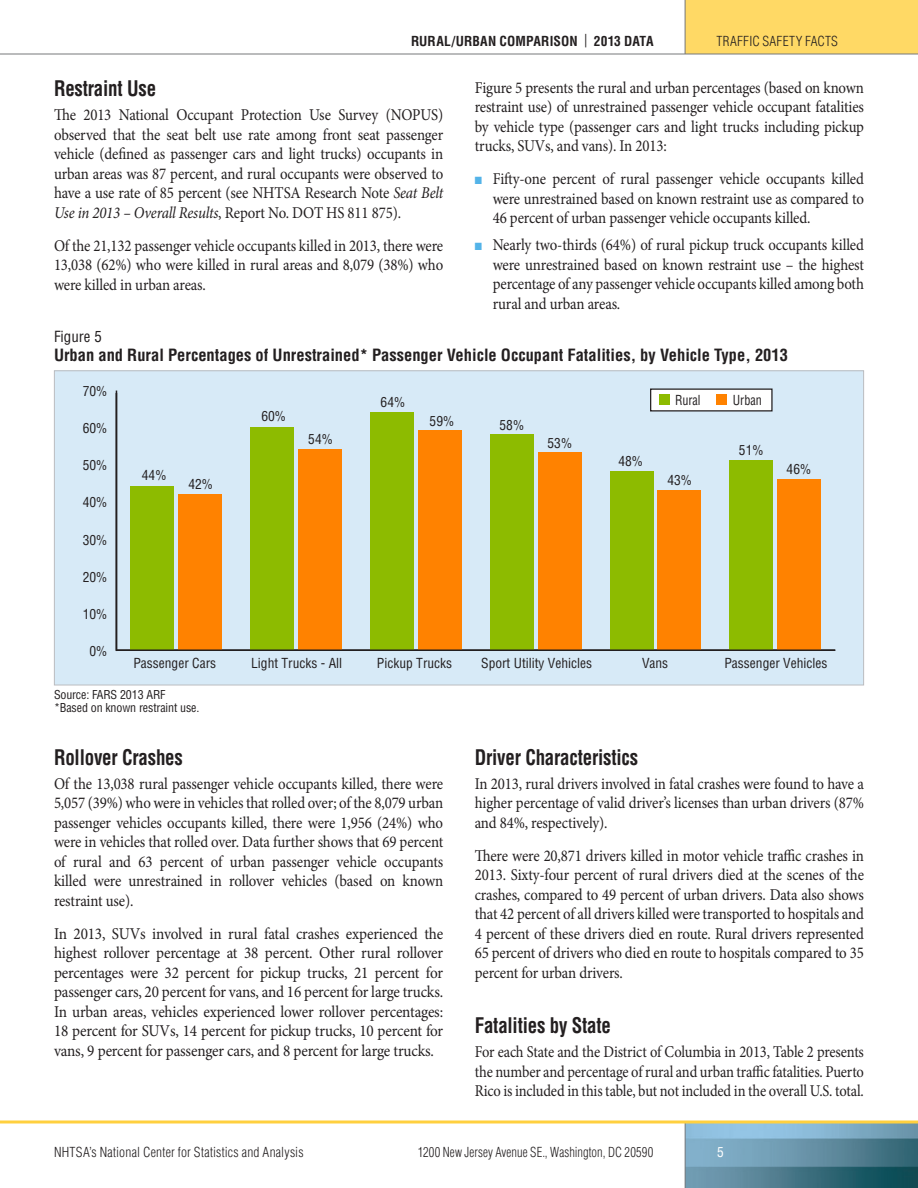
<style>
.page{position:relative;width:918px;height:1188px;background:#fff}
.page>*{position:absolute;margin:0;border:0;box-sizing:border-box;transform-origin:0 0}
.HeadA{font:700 condensed 21px "Helvetica LT Std";letter-spacing:-.01em;color:#231f20;scale:.9 1}
.Body{font:16.5px/19.5px "Minion Pro";letter-spacing:-.01em;color:#231f20;text-align:justify;scale:.9 1}
.Body-2{font:16.5px/19.5px "Minion Pro";letter-spacing:-.01em;color:#231f20;text-align:justify;scale:.92 1}
.Body-3{font:16.5px/19.5px "Minion Pro";letter-spacing:-.01em;color:#231f20;text-align:justify;scale:.88 1}
.Table___Figure_Title{font:700 condensed 16.5px "Helvetica LT Std";color:#231f20}
.Table___Figure_Numbe{font:condensed 15px "Helvetica LT Std";color:#231f20}
.t1{font:condensed 13.5px "Helvetica LT Std";color:#231f20}
.t2{font:300 condensed 13.5px "Helvetica LT Std";letter-spacing:.01em;color:#231f20}
.t3{font:300 condensed 13.5px "Helvetica LT Std";letter-spacing:.01em;color:#231f20;scale:.93 1}
.t4{font:700 condensed 13.5px "Helvetica LT Std";letter-spacing:.005em;color:#231f20}
.t5{font:condensed 13.5px "Helvetica LT Std";color:#231f20;scale:.9 1}
.t6{font:condensed 13.5px "Helvetica LT Std";color:#fff}
.Table__Figure_Footer{font:condensed 12px "Helvetica LT Std";letter-spacing:-.01em;color:#231f20}
.s1{font-weight:400}
.s2{font-style:italic}
.s3{color:#53b3e8}
</style>
<div class="page">
<div style="left:685px;top:0;width:233px;height:54px;background:#ffd965"></div>
<img style="left:686px;top:1124px;width:232px;height:64px">
<hr style="left:685px;top:0;width:1px;height:54px;background:#76787b">
<hr style="left:685px;top:1122px;width:1px;height:66px;background:#76787b">
<svg style="left:0;top:1120px;width:918px;height:4px;background:#fbd96d"></svg>
<hr style="left:0;top:54px;width:918px;height:1px;background:#76787b">
<div style="left:54px;top:371px;width:810px;height:314px;background:#d7eaf7"></div>
<hr style="left:116px;top:391px;width:1px;height:260px;background:#231f20">
<div style="left:131px;top:486px;width:43px;height:164px;background:#8dbb00"></div>
<div style="left:251px;top:427px;width:43px;height:223px;background:#8dbb00"></div>
<div style="left:370px;top:412px;width:44px;height:238px;background:#8dbb00"></div>
<div style="left:490px;top:434px;width:43px;height:216px;background:#8dbb00"></div>
<div style="left:610px;top:472px;width:43px;height:178px;background:#8dbb00"></div>
<div style="left:730px;top:460px;width:43px;height:190px;background:#8dbb00"></div>
<div style="left:179px;top:494px;width:43px;height:156px;background:#ff8200"></div>
<div style="left:299px;top:449px;width:43px;height:201px;background:#ff8200"></div>
<div style="left:418px;top:430px;width:43px;height:220px;background:#ff8200"></div>
<div style="left:538px;top:453px;width:43px;height:197px;background:#ff8200"></div>
<div style="left:658px;top:490px;width:43px;height:160px;background:#ff8200"></div>
<div style="left:778px;top:479px;width:43px;height:171px;background:#ff8200"></div>
<div style="left:650px;top:388px;width:123px;height:23px;background:#fff;border:1px solid #231f20"></div>
<hr style="left:116px;top:649px;width:719px;height:2px;background:#231f20">
<div style="left:716px;top:394px;width:10px;height:11px;background:#ff8200"></div>
<div style="left:659px;top:394px;width:11px;height:11px;background:#8dbb00"></div>
<p class="t4" style="left:411px;top:32px;width:244px">RURAL/URBAN COMPARISON <span class="s1">|</span> 2013 DATA</p>
<p class="t2" style="left:717px;top:32px;width:123px">TRAFFIC SAFETY FACTS</p>
<p class="HeadA" style="left:54px;top:75px;width:115px">Restraint Use</p>
<p class="Body" style="left:54px;top:105px;width:434px">The 2013 National Occupant Protection Use Survey (NOPUS) observed that the seat belt use rate among front seat passenger vehicle (defined as passenger cars and light trucks) occupants in urban areas was 87 percent, and rural occupants were observed to have a use rate of 85 percent (see NHTSA Research Note <span class="s2">Seat Belt Use in 2013 – Overall Results</span>, Report No. DOT HS 811 875).</p>
<p class="Body" style="left:54px;top:236px;width:434px">Of the 21,132 passenger vehicle occupants killed in 2013, there were 13,038 (62%) who were killed in rural areas and 8,079 (38%) who were killed in urban areas.</p>
<p class="Body" style="left:475px;top:78px;width:434px">Figure 5 presents the rural and urban percentages (based on known restraint use) of unrestrained passenger vehicle occupant fatalities by vehicle type (passenger cars and light trucks including pickup trucks, SUVs, and vans). In 2013:</p>
<p class="Body" style="left:493px;top:170px;width:414px;text-indent:-18px"><span class="s3">■</span> Fifty-one percent of rural passenger vehicle occupants killed were unrestrained based on known restraint use as compared to 46 percent of urban passenger vehicle occupants killed.</p>
<p class="Body" style="left:493px;top:236px;width:414px;text-indent:-18px"><span class="s3">■</span> Nearly two-thirds (64%) of rural pickup truck occupants killed were unrestrained based on known restraint use – the highest percentage of any passenger vehicle occupants killed among both rural and urban areas.</p>
<p class="Table___Figure_Numbe" style="left:54px;top:327px;width:49px">Figure 5</p>
<p class="Table___Figure_Title" style="left:54px;top:345px;width:736px">Urban and Rural Percentages of Unrestrained* Passenger Vehicle Occupant Fatalities, by Vehicle Type, 2013</p>
<p class="t1" style="left:83px;top:382px;width:26px">70%</p>
<p class="t1" style="left:83px;top:420px;width:26px">60%</p>
<p class="t1" style="left:83px;top:457px;width:26px">50%</p>
<p class="t1" style="left:83px;top:494px;width:26px">40%</p>
<p class="t1" style="left:83px;top:531px;width:26px">30%</p>
<p class="t1" style="left:83px;top:568px;width:26px">20%</p>
<p class="t1" style="left:83px;top:606px;width:26px">10%</p>
<p class="t1" style="left:89px;top:643px;width:19px">0%</p>
<p class="t1" style="left:142px;top:467px;width:26px">44%</p>
<p class="t1" style="left:188px;top:476px;width:26px">42%</p>
<p class="t1" style="left:261px;top:408px;width:26px">60%</p>
<p class="t1" style="left:308px;top:431px;width:26px">54%</p>
<p class="t1" style="left:381px;top:393px;width:26px">64%</p>
<p class="t1" style="left:430px;top:413px;width:26px">59%</p>
<p class="t1" style="left:500px;top:416px;width:26px">58%</p>
<p class="t1" style="left:548px;top:434px;width:26px">53%</p>
<p class="t1" style="left:618px;top:453px;width:26px">48%</p>
<p class="t5" style="left:675px;top:392px;width:30px">Rural</p>
<p class="t5" style="left:733px;top:392px;width:34px">Urban</p>
<p class="t1" style="left:667px;top:471px;width:26px">43%</p>
<p class="t1" style="left:739px;top:442px;width:26px">51%</p>
<p class="t1" style="left:787px;top:461px;width:26px">46%</p>
<p class="t1" style="left:133px;top:655px;width:84px">Passenger Cars</p>
<p class="t1" style="left:251px;top:655px;width:93px">Light Trucks - All</p>
<p class="t1" style="left:377px;top:655px;width:77px">Pickup Trucks</p>
<p class="t1" style="left:481px;top:655px;width:112px">Sport Utility Vehicles</p>
<p class="t1" style="left:642px;top:655px;width:28px">Vans</p>
<p class="t1" style="left:724px;top:655px;width:105px">Passenger Vehicles</p>
<p class="Table__Figure_Footer" style="left:54px;top:687px;width:113px">Source: FARS 2013 ARF</p>
<p class="Table__Figure_Footer" style="left:54px;top:701px;width:147px">*Based on known restraint use.</p>
<p class="HeadA" style="left:54px;top:744px;width:145px">Rollover Crashes</p>
<p class="Body" style="left:54px;top:774px;width:434px">Of the 13,038 rural passenger vehicle occupants killed, there were 5,057 (39%) who were in vehicles that rolled over; of the 8,079 urban passenger vehicles occupants killed, there were 1,956 (24%) who were in vehicles that rolled over. Data further shows that 69 percent of rural and 63 percent of urban passenger vehicle occupants killed were unrestrained in rollover vehicles (based on known restraint use).</p>
<p class="Body-2" style="left:54px;top:924px;width:425px">In 2013, SUVs involved in rural fatal crashes experienced the highest rollover percentage at 38 percent. Other rural rollover percentages were 32 percent for pickup trucks, 21 percent for passenger cars, 20 percent for vans, and 16 percent for large trucks.<br>In urban areas, vehicles experienced lower rollover percentages:<br>18 percent for SUVs, 14 percent for pickup trucks, 10 percent for vans, 9 percent for passenger cars, and 8 percent for large trucks.</p>
<p class="HeadA" style="left:475px;top:744px;width:183px">Driver Characteristics</p>
<p class="Body" style="left:475px;top:774px;width:434px">In 2013, rural drivers involved in fatal crashes were found to have a higher percentage of valid driver’s licenses than urban drivers (87% and 84%, respectively).</p>
<p class="Body" style="left:475px;top:846px;width:434px">There were 20,871 drivers killed in motor vehicle traffic crashes in 2013. Sixty-four percent of rural drivers died at the scenes of the crashes, compared to 49 percent of urban drivers. Data also shows that 42 percent of all drivers killed were transported to hospitals and 4 percent of these drivers died en route. Rural drivers represented 65 percent of drivers who died en route to hospitals compared to 35 percent for urban drivers.</p>
<p class="HeadA" style="left:475px;top:1013px;width:153px">Fatalities by State</p>
<p class="Body-3" style="left:475px;top:1043px;width:444px">For each State and the District of Columbia in 2013, Table 2 presents the number and percentage of rural and urban traffic fatalities. Puerto Rico is included in this table, but not included in the overall U.S. total.</p>
<p class="t2" style="left:54px;top:1144px;width:251px">NHTSA’s National Center for Statistics and Analysis</p>
<p class="t3" style="left:418px;top:1144px;width:255px">1200 New Jersey Avenue SE., Washington, DC 20590</p>
<p class="t6" style="left:717px;top:1144px;width:8px">5</p>
</div>
